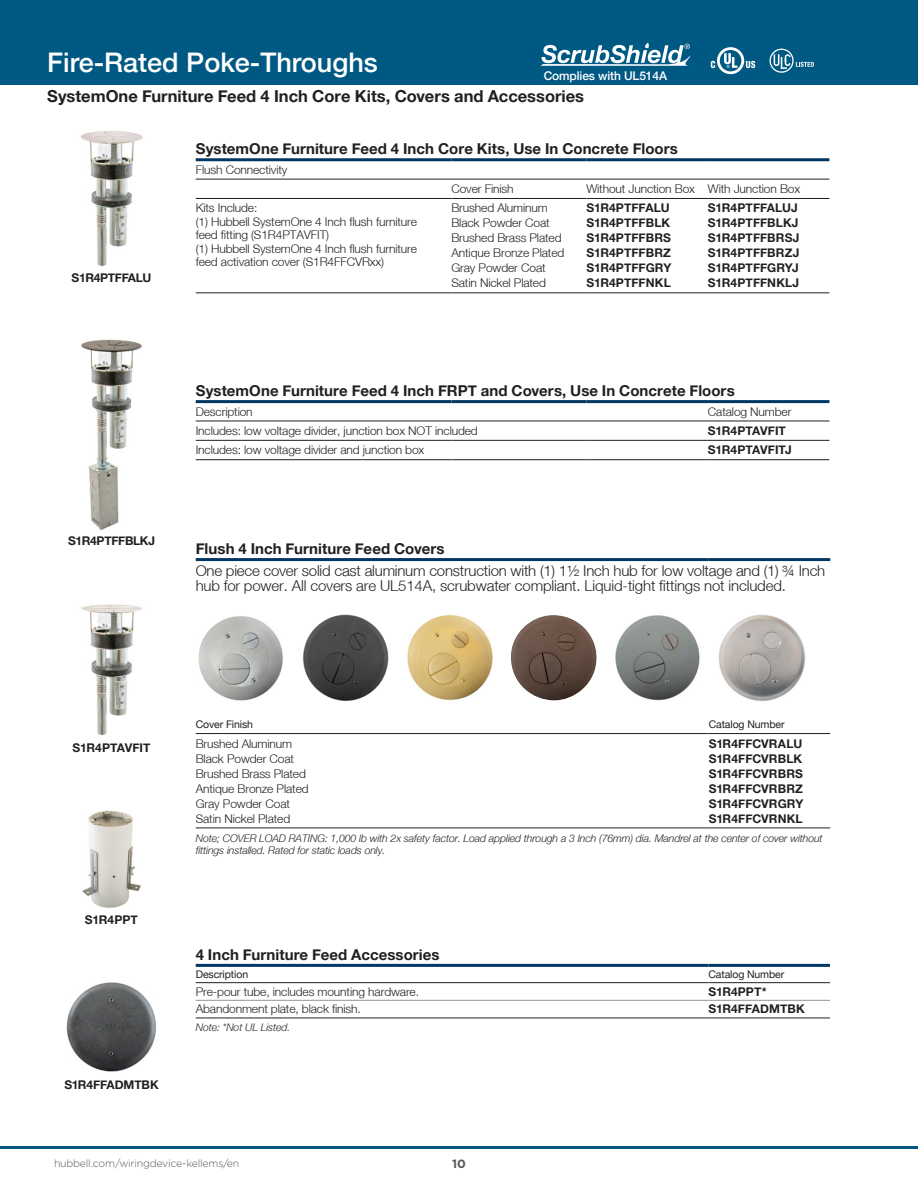
<style>
.page{position:relative;width:918px;height:1188px;background:#fff}
.page>*{position:absolute;margin:0;border:0;box-sizing:border-box;transform-origin:0 0}
.t1{font:500 27px "Helvetica Neue";color:#fff}
.t2{font:700 16.5px "Helvetica Neue";color:#231f20}
.t3{font:700 15px "Helvetica Neue";letter-spacing:.005em;color:#231f20}
.t4{font:300 15px/15.8px "Helvetica Neue";letter-spacing:-.015em;color:#231f20}
.t5{font:300 12px/15px "Helvetica Neue";letter-spacing:-.01em;color:#231f20}
.t6{font:700 12px/15px "Helvetica Neue";letter-spacing:.005em;color:#231f20}
.t7{font:700 12px "Helvetica Neue";letter-spacing:-.025em;color:#231f20}
.t8{font:500 12px "Helvetica Neue";letter-spacing:-.01em;color:#fff}
.t9{font:700 12px "Gotham";color:#57585a}
.t10{font:italic 300 10.5px/12px "Helvetica Neue";letter-spacing:-.01em;color:#231f20}
.t11{font:10.5px "Helvetica Neue";letter-spacing:-.01em;color:#231f20}
.t12{font:300 10.5px "Gotham";letter-spacing:-.02em;color:#57585a}
</style>
<div class="page">
<div style="left:0;top:0;width:918px;height:84px;background:#005982"></div>
<svg style="left:540px;top:43px;width:150px;height:23px"></svg>
<svg style="left:711px;top:47px;width:44px;height:27px"></svg>
<hr style="left:0;top:1146px;width:918px;height:3px;background:#005982">
<svg style="left:770px;top:49px;width:44px;height:24px"></svg>
<hr style="left:196px;top:179px;width:255px;height:1px;background:#231f20">
<hr style="left:451px;top:179px;width:135px;height:1px;background:#231f20">
<hr style="left:586px;top:179px;width:122px;height:1px;background:#231f20">
<hr style="left:708px;top:179px;width:121px;height:1px;background:#231f20">
<hr style="left:196px;top:198px;width:255px;height:1px;background:#231f20">
<hr style="left:451px;top:198px;width:135px;height:1px;background:#231f20">
<hr style="left:586px;top:198px;width:122px;height:1px;background:#231f20">
<hr style="left:708px;top:198px;width:121px;height:1px;background:#231f20">
<hr style="left:196px;top:292px;width:255px;height:1px;background:#231f20">
<hr style="left:451px;top:292px;width:135px;height:1px;background:#231f20">
<hr style="left:586px;top:292px;width:122px;height:1px;background:#231f20">
<hr style="left:708px;top:292px;width:121px;height:1px;background:#231f20">
<hr style="left:196px;top:421px;width:255px;height:1px;background:#231f20">
<hr style="left:451px;top:421px;width:135px;height:1px;background:#231f20">
<hr style="left:586px;top:421px;width:122px;height:1px;background:#231f20">
<hr style="left:708px;top:421px;width:121px;height:1px;background:#231f20">
<hr style="left:586px;top:440px;width:122px;height:1px;background:#231f20">
<hr style="left:708px;top:440px;width:121px;height:1px;background:#231f20">
<hr style="left:586px;top:459px;width:122px;height:1px;background:#231f20">
<hr style="left:708px;top:459px;width:121px;height:1px;background:#231f20">
<hr style="left:196px;top:440px;width:255px;height:1px;background:#231f20">
<hr style="left:451px;top:440px;width:135px;height:1px;background:#231f20">
<hr style="left:196px;top:459px;width:255px;height:1px;background:#231f20">
<hr style="left:451px;top:459px;width:135px;height:1px;background:#231f20">
<hr style="left:196px;top:158px;width:255px;height:3px;background:#003863">
<hr style="left:451px;top:158px;width:135px;height:3px;background:#003863">
<hr style="left:586px;top:158px;width:122px;height:3px;background:#003863">
<hr style="left:708px;top:158px;width:121px;height:3px;background:#003863">
<hr style="left:196px;top:400px;width:255px;height:3px;background:#003863">
<hr style="left:451px;top:400px;width:135px;height:3px;background:#003863">
<hr style="left:586px;top:400px;width:122px;height:3px;background:#003863">
<hr style="left:708px;top:400px;width:121px;height:3px;background:#003863">
<hr style="left:196px;top:558px;width:513px;height:3px;background:#003863">
<hr style="left:709px;top:558px;width:121px;height:3px;background:#003863">
<hr style="left:196px;top:733px;width:513px;height:1px;background:#231f20">
<hr style="left:709px;top:733px;width:121px;height:1px;background:#231f20">
<hr style="left:196px;top:828px;width:513px;height:1px;background:#231f20">
<hr style="left:709px;top:828px;width:121px;height:1px;background:#231f20">
<img style="left:718px;top:614px;width:88px;height:87px">
<img style="left:198px;top:616px;width:85px;height:85px">
<img style="left:303px;top:614px;width:86px;height:87px">
<img style="left:407px;top:615px;width:86px;height:85px">
<img style="left:511px;top:615px;width:86px;height:86px">
<img style="left:615px;top:615px;width:85px;height:86px">
<img style="left:81px;top:131px;width:62px;height:135px">
<img style="left:81px;top:339px;width:61px;height:191px">
<img style="left:81px;top:604px;width:62px;height:132px">
<hr style="left:196px;top:982px;width:512px;height:1px;background:#231f20">
<hr style="left:708px;top:982px;width:122px;height:1px;background:#231f20">
<hr style="left:196px;top:964px;width:512px;height:3px;background:#003863">
<hr style="left:708px;top:964px;width:122px;height:3px;background:#003863">
<hr style="left:196px;top:1000px;width:512px;height:1px;background:#939598">
<hr style="left:708px;top:1000px;width:122px;height:1px;background:#939598">
<hr style="left:196px;top:1018px;width:512px;height:1px;background:#231f20">
<hr style="left:708px;top:1018px;width:122px;height:1px;background:#231f20">
<img style="left:66px;top:982px;width:90px;height:90px">
<img style="left:82px;top:810px;width:59px;height:98px">
<h1 class="t1" style="left:47px;top:47px;width:332px">Fire-Rated Poke-Throughs</h1>
<p class="t8" style="left:544px;top:69px;width:125px">Complies with UL514A</p>
<h2 class="t2" style="left:47px;top:86px;width:538px">SystemOne Furniture Feed 4 Inch Core Kits, Covers and Accessories</h2>
<p class="t7" style="left:72px;top:270px;width:81px">S1R4PTFFALU</p>
<p class="t7" style="left:68px;top:534px;width:88px">S1R4PTFFBLKJ</p>
<p class="t3" style="left:196px;top:140px;width:484px">SystemOne Furniture Feed 4 Inch Core Kits, Use In Concrete Floors</p>
<p class="t5" style="left:196px;top:162px;width:93px">Flush Connectivity</p>
<p class="t5" style="left:451px;top:181px;width:64px">Cover Finish</p>
<p class="t5" style="left:586px;top:181px;width:215px">Without Junction Box With Junction Box</p>
<p class="t5" style="left:196px;top:201px;width:223px;line-height:13.5px">Kits Include:<br>(1) Hubbell SystemOne 4 Inch flush furniture feed fitting (S1R4PTAVFIT)<br>(1) Hubbell SystemOne 4 Inch flush furniture feed activation cover (S1R4FFCVRxx)</p>
<p class="t5" style="left:451px;top:200px;width:114px">Brushed Aluminum<br>Black Powder Coat<br>Brushed Brass Plated<br>Antique Bronze Plated<br>Gray Powder Coat<br>Satin Nickel Plated</p>
<p class="t6" style="left:586px;top:200px;width:87px">S1R4PTFFALU<br>S1R4PTFFBLK<br>S1R4PTFFBRS<br>S1R4PTFFBRZ<br>S1R4PTFFGRY<br>S1R4PTFFNKL</p>
<p class="t6" style="left:708px;top:200px;width:93px">S1R4PTFFALUJ<br>S1R4PTFFBLKJ<br>S1R4PTFFBRSJ<br>S1R4PTFFBRZJ<br>S1R4PTFFGRYJ<br>S1R4PTFFNKLJ</p>
<p class="t3" style="left:196px;top:382px;width:541px">SystemOne Furniture Feed 4 Inch FRPT and Covers, Use In Concrete Floors</p>
<p class="t5" style="left:196px;top:404px;width:59px">Description</p>
<p class="t5" style="left:708px;top:404px;width:85px">Catalog Number</p>
<p class="t5" style="left:196px;top:423px;width:284px">Includes: low voltage divider, junction box NOT included</p>
<p class="t6" style="left:708px;top:423px;width:80px">S1R4PTAVFIT</p>
<p class="t5" style="left:196px;top:442px;width:230px">Includes: low voltage divider and junction box</p>
<p class="t6" style="left:708px;top:442px;width:85px">S1R4PTAVFITJ</p>
<p class="t3" style="left:196px;top:540px;width:250px">Flush 4 Inch Furniture Feed Covers</p>
<p class="t4" style="left:196px;top:562px;width:631px">One piece cover solid cast aluminum construction with (1) 1½ Inch hub for low voltage and (1) ¾ Inch hub for power. All covers are UL514A, scrubwater compliant. Liquid-tight fittings not included.</p>
<p class="t6" style="left:73px;top:740px;width:80px">S1R4PTAVFIT</p>
<p class="t6" style="left:85px;top:912px;width:54px">S1R4PPT</p>
<p class="t6" style="left:64px;top:1077px;width:96px">S1R4FFADMTBK</p>
<p class="t11" style="left:196px;top:718px;width:59px">Cover Finish</p>
<p class="t11" style="left:709px;top:718px;width:77px">Catalog Number</p>
<p class="t5" style="left:196px;top:736px;width:114px">Brushed Aluminum<br>Black Powder Coat<br>Brushed Brass Plated<br>Antique Bronze Plated<br>Gray Powder Coat<br>Satin Nickel Plated</p>
<p class="t6" style="left:709px;top:735px;width:96px;text-align:justify">S1R4FFCVRALU S1R4FFCVRBLK S1R4FFCVRBRS S1R4FFCVRBRZ S1R4FFCVRGRY S1R4FFCVRNKL</p>
<p class="t10" style="left:196px;top:832px;width:629px">Note; COVER LOAD RATING: 1,000 lb with 2x safety factor. Load applied through a 3 Inch (76mm) dia. Mandrel at the center of cover without fittings installed. Rated for static loads only.</p>
<p class="t3" style="left:196px;top:945px;width:245px">4 Inch Furniture Feed Accessories</p>
<p class="t11" style="left:196px;top:968px;width:54px">Description</p>
<p class="t11" style="left:708px;top:968px;width:77px">Catalog Number</p>
<p class="t5" style="left:196px;top:984px;width:225px">Pre-pour tube, includes mounting hardware.</p>
<p class="t6" style="left:708px;top:984px;width:60px">S1R4PPT*</p>
<p class="t5" style="left:196px;top:1001px;width:167px">Abandonment plate, black finish.</p>
<p class="t6" style="left:708px;top:1001px;width:98px">S1R4FFADMTBK</p>
<p class="t10" style="left:196px;top:1021px;width:96px">Note: *Not UL Listed.</p>
<p class="t12" style="left:54px;top:1157px;width:187px">hubbell.com/wiringdevice-kellems/en</p>
<p class="t9" style="left:452px;top:1156px;width:15px">10</p>
</div>
